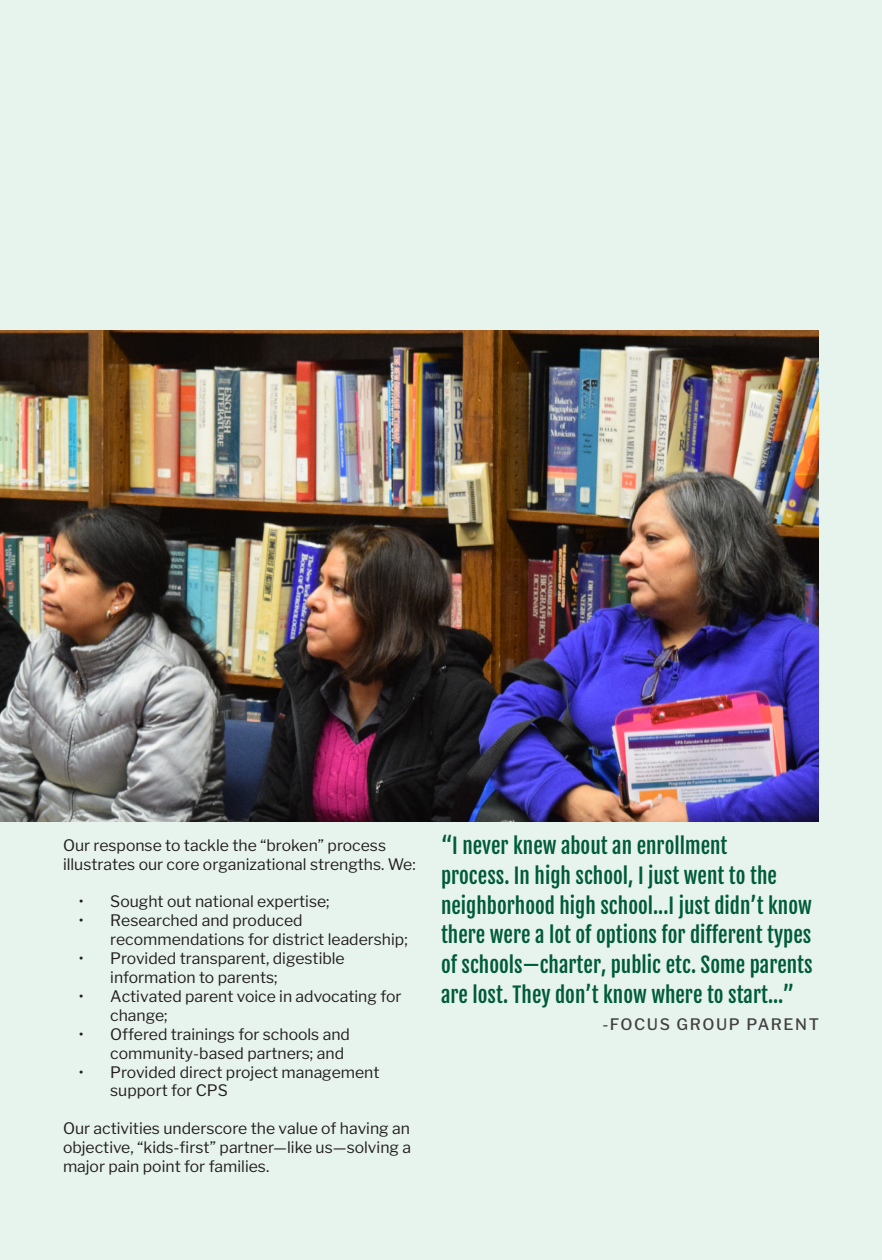
<style>
.page{position:relative;width:882px;height:1260px;background:#e7f4ed}
.page>*{position:absolute;margin:0;border:0;box-sizing:border-box;transform-origin:0 0}
.t1{font:21px/29.8px "Fjalla One";color:#005b3a}
.t2{font:15.75px/18.9px "Libre Franklin";color:#231f20}
.Header_-_Align_Cente{font:500 15.75px "Libre Franklin";letter-spacing:.1em;color:#414042}
</style>
<div class="page">
<img style="left:0;top:330px;width:819px;height:491px">
<p class="t2" style="left:63px;top:836px;width:354px">Our response to tackle the “broken” process illustrates our core organizational strengths. We:</p>
<p class="t2" style="left:79px;top:892px;width:253px">• Sought out national expertise;</p>
<p class="t2" style="left:110px;top:911px;width:299px;text-indent:-32px">• Researched and produced recommendations for district leadership;</p>
<p class="t2" style="left:110px;top:949px;width:236px;text-indent:-32px">• Provided transparent, digestible information to parents;</p>
<p class="t2" style="left:110px;top:987px;width:293px;text-indent:-32px">• Activated parent voice in advocating for change;</p>
<p class="t2" style="left:110px;top:1025px;width:241px;text-indent:-32px">• Offered trainings for schools and community-based partners; and</p>
<p class="t2" style="left:110px;top:1062px;width:271px;text-indent:-32px">• Provided direct project management support for CPS</p>
<p class="t2" style="left:63px;top:1119px;width:350px;text-align:justify">Our activities underscore the value of having an objective, “kids-first” partner—like us—solving a major pain point for families.</p>
<p class="t1" style="left:441px;top:831px;width:373px">“I never knew about an enrollment<br>process. In high school, I just went to the neighborhood high school...I just didn’t know there were a lot of options for different types of schools—charter, public etc. Some parents are lost. They don’t know where to start…”</p>
<p class="Header_-_Align_Cente" style="left:602px;top:1014px;width:218px">-FOCUS GROUP PARENT</p>
</div>
